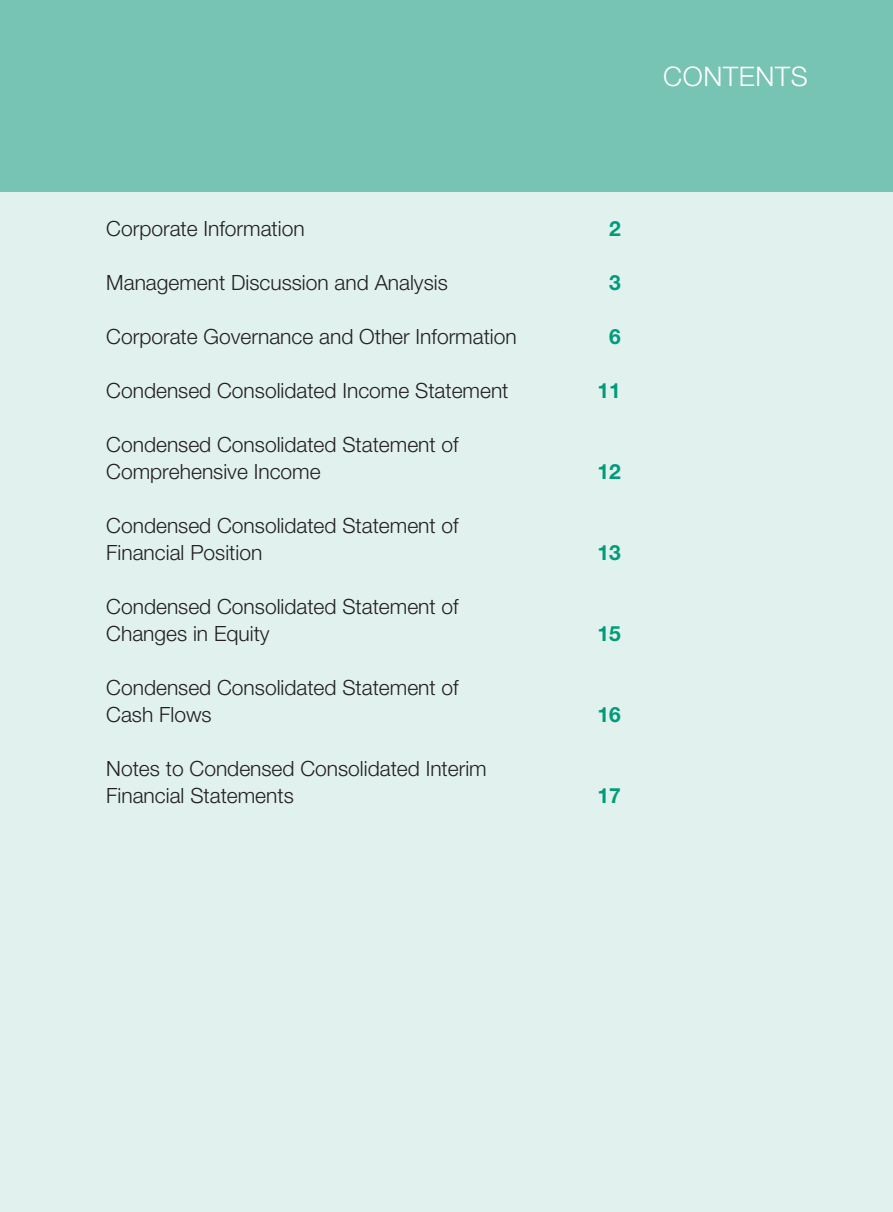
<style>
.page{position:relative;width:893px;height:1212px;background:#e1f1ed}
.page>*{position:absolute;margin:0;border:0;box-sizing:border-box;transform-origin:0 0}
.t1{font:300 27px "Helvetica Neue LT Std";letter-spacing:.025em;color:#fff}
.t2{font:300 21px/27px "Helvetica Neue LT Std";color:#231f20}
.t3{font:700 21px "Helvetica Neue LT Std";color:#009b7a}
</style>
<div class="page">
<div style="left:0;top:0;width:893px;height:191px;background:#77c3b4"></div>
<p class="t1" style="left:663px;top:60px;width:146px">CONTENTS</p>
<p class="t2" style="left:106px;top:215px;width:200px">Corporate Information</p>
<p class="t3" style="left:609px;top:216px;width:13px">2</p>
<p class="t2" style="left:106px;top:269px;width:343px">Management Discussion and Analysis</p>
<p class="t3" style="left:609px;top:270px;width:13px">3</p>
<p class="t2" style="left:106px;top:323px;width:412px">Corporate Governance and Other Information</p>
<p class="t3" style="left:609px;top:324px;width:13px">6</p>
<p class="t2" style="left:106px;top:377px;width:404px">Condensed Consolidated Income Statement</p>
<p class="t3" style="left:597px;top:378px;width:25px">11</p>
<p class="t2" style="left:106px;top:431px;width:354px">Condensed Consolidated Statement of<br>Comprehensive Income</p>
<p class="t3" style="left:597px;top:459px;width:25px">12</p>
<p class="t2" style="left:106px;top:512px;width:354px">Condensed Consolidated Statement of<br>Financial Position</p>
<p class="t2" style="left:106px;top:593px;width:354px">Condensed Consolidated Statement of<br>Changes in Equity</p>
<p class="t2" style="left:106px;top:674px;width:354px">Condensed Consolidated Statement of<br>Cash Flows</p>
<p class="t2" style="left:106px;top:755px;width:382px">Notes to Condensed Consolidated Interim<br>Financial Statements</p>
<p class="t3" style="left:597px;top:540px;width:25px">13</p>
<p class="t3" style="left:597px;top:621px;width:25px">15</p>
<p class="t3" style="left:597px;top:702px;width:25px">16</p>
<p class="t3" style="left:597px;top:783px;width:25px">17</p>
</div>
